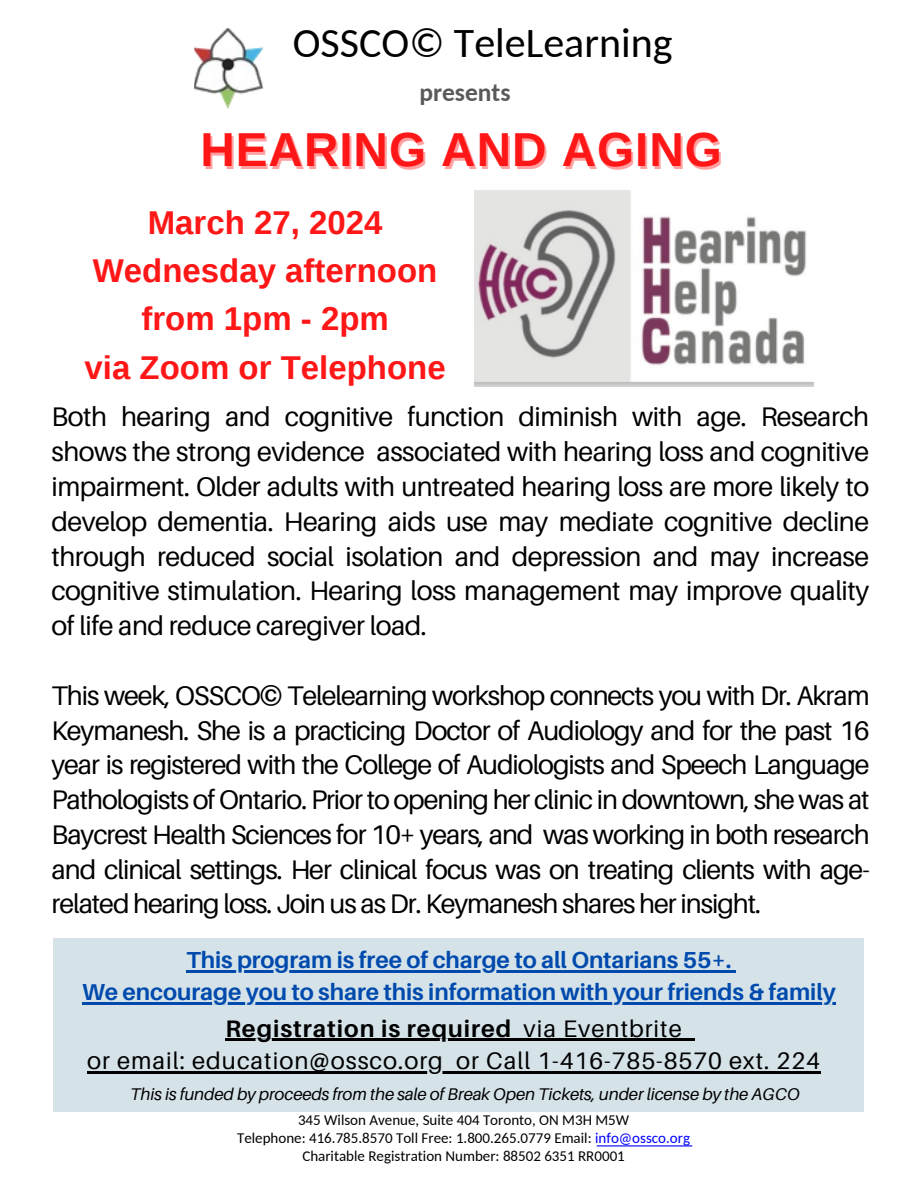
<style>
.page{position:relative;width:918px;height:1188px;background:#fff}
.page>*{position:absolute;margin:0;border:0;box-sizing:border-box;transform-origin:0 0}
.t1{font:700 47.7px "Liberation Sans";letter-spacing:.02em;color:#ff1616}
.t2{font:42px "Carlito";color:#000}
.t3{font:700 33px/48.3px "Liberation Sans";color:#ff1616;text-align:center}
.t4{font:27px/34.8px "Aileron";letter-spacing:-.03em;color:#000;text-align:justify}
.t5{font:700 25.5px "Carlito";color:#595959}
.t6{font:23.85px/32.7px "Aileron";letter-spacing:.04em;color:#000;text-align:center}
.t7{font:700 23.1px/31.5px "Aileron";color:#004aad;text-align:center}
.t8{font:italic 16.95px "Aileron";letter-spacing:-.005em;color:#000}
.t9{font:15px/18px "Carlito";color:#000;text-align:center}
.s1{font-weight:700}
.s2{color:#00f}
</style>
<div class="page">
<hr style="left:597px;top:1145px;width:95px;height:1px;background:#00f">
<img style="left:194px;top:28px;width:69px;height:81px">
<div style="left:54px;top:938px;width:810px;height:174px;background:#d5e3e9"></div>
<img style="left:475px;top:190px;width:338px;height:197px">
<hr style="left:186px;top:970px;width:546px;height:3px;background:#004aad">
<svg style="left:732px;top:970px;width:4px;height:3px"></svg>
<hr style="left:82px;top:1002px;width:754px;height:2px;background:#004aad">
<hr style="left:225px;top:1039px;width:287px;height:2px;background:#000">
<svg style="left:512px;top:1039px;width:12px;height:2px"></svg>
<hr style="left:524px;top:1039px;width:159px;height:2px;background:#000">
<svg style="left:683px;top:1039px;width:12px;height:2px"></svg>
<hr style="left:87px;top:1071px;width:30px;height:3px;background:#000">
<hr style="left:117px;top:1071px;width:327px;height:3px;background:#000">
<svg style="left:444px;top:1071px;width:12px;height:3px"></svg>
<hr style="left:456px;top:1071px;width:30px;height:3px;background:#000">
<hr style="left:486px;top:1071px;width:335px;height:3px;background:#000">
<h2 class="t2" style="left:293px;top:25px;width:381px">OSSCO© TeleLearning</h2>
<p class="t5" style="left:419px;top:82px;width:93px">presents</p>
<h1 class="t1" style="left:200px;top:123px;width:523px">HEARING AND AGING</h1>
<p class="t3" style="left:85px;top:198px;width:363px">March 27, 2024<br>Wednesday afternoon from 1pm - 2pm<br>via Zoom or Telephone</p>
<p class="t4" style="left:52px;top:399px;width:819px">Both hearing and cognitive function diminish with age. Research shows the strong evidence associated with hearing loss and cognitive impairment. Older adults with untreated hearing loss are more likely to develop dementia. Hearing aids use may mediate cognitive decline through reduced social isolation and depression and may increase cognitive stimulation. Hearing loss management may improve quality of life and reduce caregiver load.</p>
<p class="t4" style="left:52px;top:677px;width:820px">This week, OSSCO© Telelearning workshop connects you with Dr. Akram Keymanesh. She is a practicing Doctor of Audiology and for the past 16 year is registered with the College of Audiologists and Speech Language Pathologists of Ontario. Prior to opening her clinic in downtown, she was at Baycrest Health Sciences for 10+ years, and was working in both research and clinical settings. Her clinical focus was on treating clients with age&shy;related hearing loss. Join us as Dr. Keymanesh shares her insight.</p>
<p class="t7" style="left:82px;top:944px;width:755px">This program is free of charge to all Ontarians 55+.<br>We encourage you to share this information with your friends &amp; family</p>
<p class="t6" style="left:87px;top:1011px;width:734px"><span class="s1">Registration is required</span> via Eventbrite<br>or email: education@ossco.org or Call 1-416-785-8570 ext. 224</p>
<p class="t8" style="left:130px;top:1083px;width:671px">This is funded by proceeds from the sale of Break Open Tickets, under license by the AGCO</p>
<p class="t9" style="left:237px;top:1112px;width:455px">345 Wilson Avenue, Suite 404 Toronto, ON M3H M5W<br>Telephone: 416.785.8570 Toll Free: 1.800.265.0779 Email: <span class="s2">info@ossco.org<br></span>Charitable Registration Number: 88502 6351 RR0001</p>
</div>
